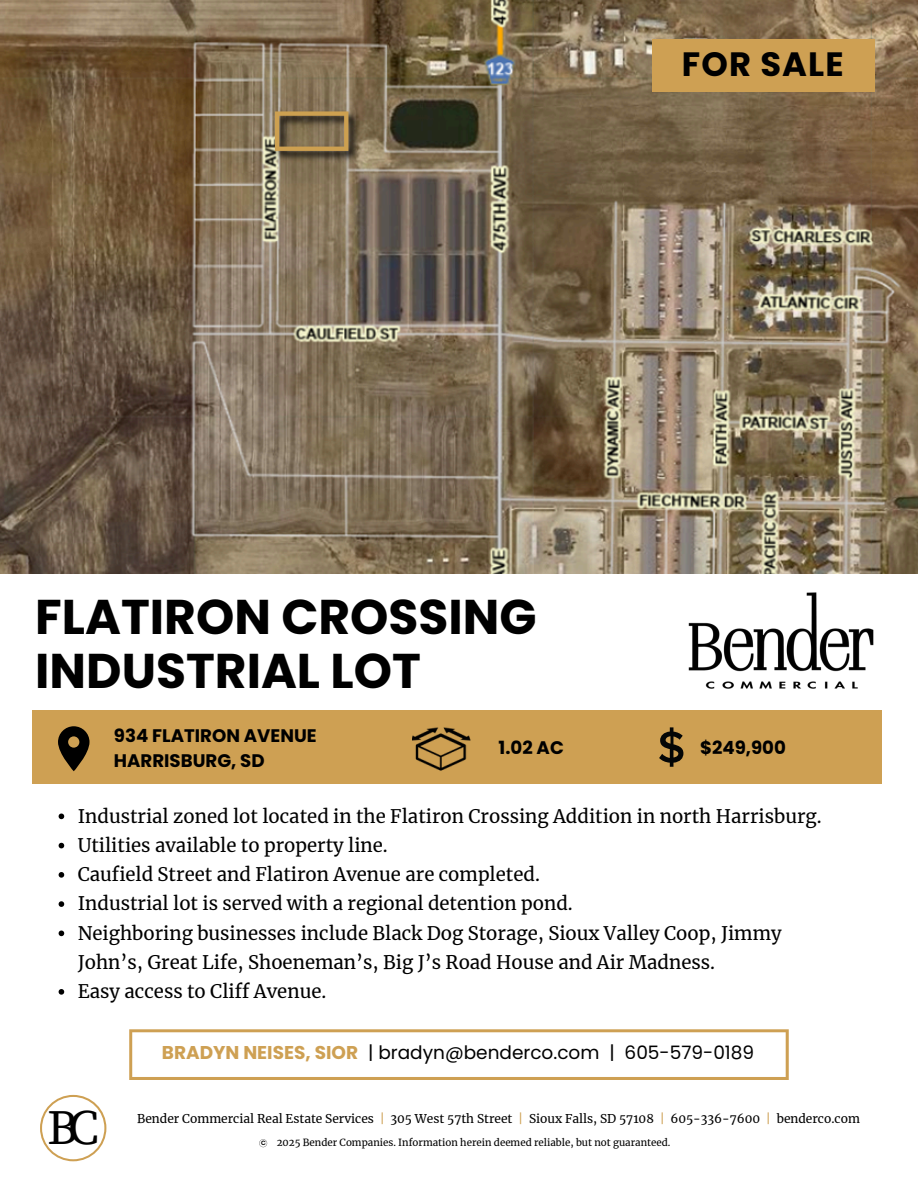
<style>
.page{position:relative;width:918px;height:1188px;background:#fff}
.page>*{position:absolute;margin:0;border:0;box-sizing:border-box;transform-origin:0 0}
.t1{font:48.9px "Source Serif Pro";color:#000}
.t2{font:700 48.75px/54px "Poppins";color:#000}
.t3{font:700 33.75px "Poppins";letter-spacing:.035em;color:#000}
.t4{font:18.6px/29.2px "Merriweather";color:#000}
.t5{font:18.45px "Poppins";color:#000}
.t6{font:700 18.15px/24.8px "Poppins";color:#000}
.t7{font:12px "Merriweather";color:#000}
.t8{font:9.75px "Merriweather";color:#000}
.t9{font:700 6.6px "Cottorway Typeface";color:#000}
.s1{font-weight:700;color:#cea053}
.s2{color:#cea053}
</style>
<div class="page">
<img style="left:0;top:0;width:918px;height:574px">
<div style="left:652px;top:40px;width:222px;height:52px;background:#cea053"></div>
<div style="left:32px;top:710px;width:850px;height:73px;background:#cea053"></div>
<svg style="left:58px;top:726px;width:32px;height:45px"></svg>
<svg style="left:659px;top:727px;width:24px;height:40px"></svg>
<img style="left:413px;top:727px;width:58px;height:44px">
<img style="left:688px;top:592px;width:186px;height:97px">
<svg style="left:40px;top:1095px;width:66px;height:66px"></svg>
<svg style="left:259px;top:1139px;width:8px;height:8px"></svg>
<svg style="left:129px;top:1029px;width:660px;height:51px"></svg>
<svg style="left:59px;top:814px;width:5px;height:5px"></svg>
<svg style="left:59px;top:843px;width:5px;height:5px"></svg>
<svg style="left:59px;top:872px;width:5px;height:6px"></svg>
<svg style="left:59px;top:901px;width:5px;height:6px"></svg>
<svg style="left:59px;top:931px;width:5px;height:5px"></svg>
<svg style="left:59px;top:989px;width:5px;height:6px"></svg>
<p class="t3" style="left:682px;top:41px;width:163px">FOR SALE</p>
<h4 class="t2" style="left:35px;top:589px;width:503px">FLATIRON CROSSING<br>INDUSTRIAL LOT</h4>
<p class="t6" style="left:114px;top:724px;width:204px">934 FLATIRON AVENUE<br>HARRISBURG, SD</p>
<h5 class="t6" style="left:499px;top:736px;width:67px">1.02 AC</h5>
<p class="t6" style="left:700px;top:736px;width:87px">$249,900</p>
<p class="t4" style="left:78px;top:801px;width:746px">Industrial zoned lot located in the Flatiron Crossing Addition in north Harrisburg.</p>
<h3 class="t4" style="left:78px;top:831px;width:312px">Utilities available to property line.</h3>
<p class="t4" style="left:78px;top:860px;width:464px">Caufield Street and Flatiron Avenue are completed.</p>
<h1 class="t4" style="left:78px;top:889px;width:497px">Industrial lot is served with a regional detention pond.</h1>
<p class="t4" style="left:78px;top:918px;width:706px">Neighboring businesses include Black Dog Storage, Sioux Valley Coop, Jimmy<br>John’s, Great Life, Shoeneman’s, Big J’s Road House and Air Madness.</p>
<h4 class="t4" style="left:78px;top:977px;width:250px">Easy access to Cliff Avenue.</h4>
<p class="t1" style="left:47px;top:1099px;width:53px">BC</p>
<h6 class="t5" style="left:162px;top:1040px;width:594px"><span class="s1">BRADYN NEISES, SIOR</span> | bradyn@benderco.com | 605-579-0189</h6>
<p class="t7" style="left:137px;top:1111px;width:529px">Bender Commercial Real Estate Services <span class="s2">|</span> 305 West 57th Street <span class="s2">|</span> Sioux Falls, SD 57108 <span class="s2">|</span></p>
<p class="t7" style="left:670px;top:1111px;width:191px">605-336-7600 <span class="s2">|</span> benderco.com</p>
<p class="t9" style="left:261px;top:1139px;width:6px">C</p>
<p class="t8" style="left:277px;top:1136px;width:395px">2025 Bender Companies. Information herein deemed reliable, but not guaranteed.</p>
</div>
